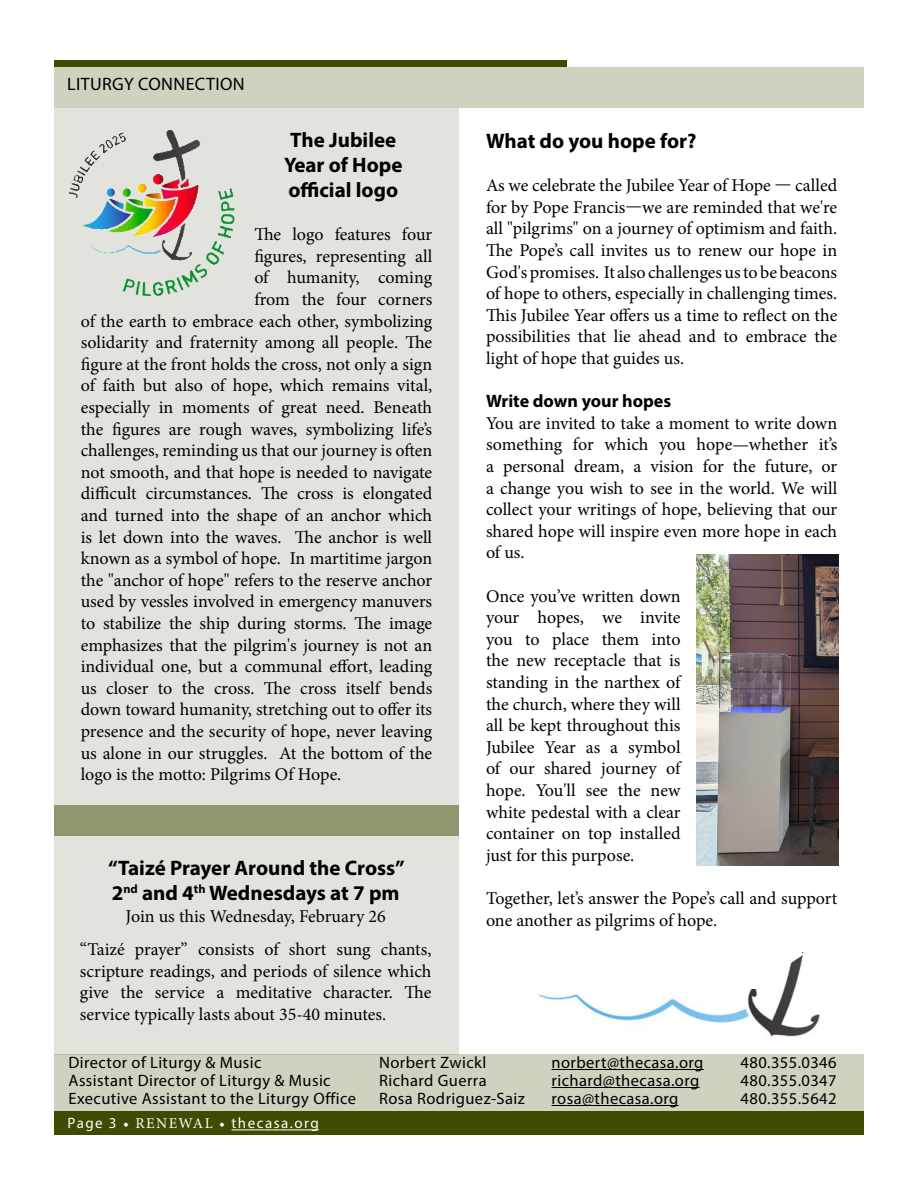
<style>
.page{position:relative;width:918px;height:1188px;background:#fff}
.page>*{position:absolute;margin:0;border:0;box-sizing:border-box;transform-origin:0 0}
.t1{font:700 21px/25.2px "Myriad Pro";color:#000}
.t2{font:18px/21.6px "Minion Pro";letter-spacing:-.005em;color:#000;text-align:justify}
.t3{font:700 18px "Myriad Pro";color:#000}
.t4{font:18px "Myriad Pro";letter-spacing:.02em;color:#000}
.t5{font:16.5px "Myriad Pro";letter-spacing:.025em;color:#000}
.t6{font:15px "Myriad Pro";letter-spacing:.1em;color:#fff}
.s1{font-family:"Minion Pro"}
</style>
<div class="page">
<div style="left:54px;top:1054px;width:810px;height:57px;background:#cfd2bf"></div>
<div style="left:54px;top:60px;width:513px;height:22px;background:#3e4b00"></div>
<div style="left:54px;top:68px;width:810px;height:40px;background:#cfd2bf"></div>
<hr style="left:552px;top:1069px;width:152px;height:1px;background:#000">
<hr style="left:552px;top:1087px;width:148px;height:1px;background:#000">
<hr style="left:552px;top:1105px;width:127px;height:1px;background:#000">
<div style="left:54px;top:1111px;width:810px;height:24px;background:#3e4b00"></div>
<hr style="left:231px;top:1130px;width:88px;height:1px;background:#fff">
<div style="left:54px;top:108px;width:405px;height:946px;background:#e2e3dd"></div>
<div style="left:54px;top:805px;width:405px;height:31px;background:#90976e"></div>
<img style="left:538px;top:973px;width:282px;height:64px">
<div style="left:558px;top:946px;width:226px;height:43px;background:#fff"></div>
<svg style="left:788px;top:952px;width:16px;height:21px"></svg>
<img style="left:69px;top:130px;width:166px;height:166px">
<img style="left:697px;top:555px;width:142px;height:311px">
<p class="t4" style="left:67px;top:73px;width:179px">LITURGY CONNECTION</p>
<p class="t1" style="left:284px;top:126px;width:120px">The Jubilee<br>Year of Hope official logo</p>
<p class="t2" style="left:254px;top:224px;width:179px">The logo features four</p>
<p class="t2" style="left:254px;top:245px;width:179px">figures, representing all</p>
<p class="t2" style="left:254px;top:267px;width:179px">of humanity, coming</p>
<p class="t2" style="left:254px;top:289px;width:179px">from the four corners</p>
<p class="t2" style="left:81px;top:310px;width:353px">of the earth to embrace each other, symbolizing</p>
<p class="t2" style="left:81px;top:332px;width:353px">solidarity and fraternity among all people. The</p>
<p class="t2" style="left:81px;top:353px;width:353px">figure at the front holds the cross, not only a sign</p>
<p class="t2" style="left:81px;top:375px;width:353px">of faith but also of hope, which remains vital,</p>
<p class="t2" style="left:81px;top:397px;width:353px">especially in moments of great need. Beneath</p>
<p class="t2" style="left:81px;top:418px;width:353px">the figures are rough waves, symbolizing life’s</p>
<p class="t2" style="left:81px;top:440px;width:353px">challenges, reminding us that our journey is often</p>
<p class="t2" style="left:81px;top:461px;width:353px">not smooth, and that hope is needed to navigate</p>
<p class="t2" style="left:81px;top:483px;width:353px">difficult circumstances. The cross is elongated</p>
<p class="t2" style="left:81px;top:505px;width:353px">and turned into the shape of an anchor which</p>
<p class="t2" style="left:81px;top:526px;width:353px">is let down into the waves. The anchor is well</p>
<p class="t2" style="left:81px;top:548px;width:353px">known as a symbol of hope. In martitime jargon</p>
<p class="t2" style="left:81px;top:569px;width:353px">the "anchor of hope" refers to the reserve anchor</p>
<p class="t2" style="left:81px;top:591px;width:353px">used by vessles involved in emergency manuvers</p>
<p class="t2" style="left:81px;top:613px;width:353px">to stabilize the ship during storms. The image</p>
<p class="t2" style="left:81px;top:634px;width:353px">emphasizes that the pilgrim's journey is not an</p>
<p class="t2" style="left:81px;top:656px;width:353px">individual one, but a communal effort, leading</p>
<p class="t2" style="left:81px;top:677px;width:353px">us closer to the cross. The cross itself bends</p>
<p class="t2" style="left:81px;top:699px;width:353px">down toward humanity, stretching out to offer its</p>
<p class="t2" style="left:81px;top:721px;width:353px">presence and the security of hope, never leaving</p>
<p class="t2" style="left:81px;top:742px;width:353px">us alone in our struggles. At the bottom of the</p>
<p class="t2" style="left:81px;top:764px;width:262px">logo is the motto: Pilgrims Of Hope.</p>
<p class="t1" style="left:108px;top:854px;width:298px">“Taizé Prayer Around the Cross”<br>2<sup>nd</sup> and 4<sup>th</sup> Wednesdays at 7 pm</p>
<p class="t2" style="left:80px;top:899px;width:353px;line-height:33.6px;text-align:center">Join us this Wednesday, February 26<br>“Taizé prayer” consists of short sung chants,</p>
<p class="t2" style="left:80px;top:960px;width:353px">scripture readings, and periods of silence which give the service a meditative character. The service typically lasts about 35-40 minutes.</p>
<p class="t1" style="left:486px;top:128px;width:212px">What do you hope for?</p>
<p class="t2" style="left:486px;top:175px;width:353px">As we celebrate the Jubilee Year of Hope — called for by Pope Francis—we are reminded that we're all "pilgrims" on a journey of optimism and faith.<br>The Pope’s call invites us to renew our hope in God's promises. It also challenges us to be beacons of hope to others, especially in challenging times.<br>This Jubilee Year offers us a time to reflect on the possibilities that lie ahead and to embrace the light of hope that guides us.</p>
<p class="t3" style="left:486px;top:389px;width:187px">Write down your hopes</p>
<p class="t2" style="left:486px;top:412px;width:353px">You are invited to take a moment to write down something for which you hope—whether it’s a personal dream, a vision for the future, or a change you wish to see in the world. We will collect your writings of hope, believing that our shared hope will inspire even more hope in each of us.</p>
<p class="t2" style="left:486px;top:585px;width:196px">Once you’ve written down your hopes, we invite you to place them into the new receptacle that is standing in the narthex of the church, where they will all be kept throughout this Jubilee Year as a symbol of our shared journey of hope. You'll see the new white pedestal with a clear container on top installed just for this purpose.</p>
<p class="t2" style="left:486px;top:888px;width:353px">Together, let’s answer the Pope’s call and support one another as pilgrims of hope.</p>
<p class="t5" style="left:69px;top:1052px;width:195px">Director of Liturgy &amp; Music</p>
<p class="t5" style="left:379px;top:1052px;width:109px">Norbert Zwickl</p>
<p class="t5" style="left:552px;top:1052px;width:153px">norbert@thecasa.org</p>
<p class="t5" style="left:741px;top:1052px;width:98px">480.355.0346</p>
<p class="t5" style="left:69px;top:1070px;width:264px">Assistant Director of Liturgy &amp; Music</p>
<p class="t5" style="left:379px;top:1070px;width:109px">Richard Guerra</p>
<p class="t5" style="left:552px;top:1070px;width:149px">richard@thecasa.org</p>
<p class="t5" style="left:741px;top:1070px;width:98px">480.355.0347</p>
<p class="t5" style="left:69px;top:1088px;width:289px">Executive Assistant to the Liturgy Office</p>
<p class="t5" style="left:379px;top:1088px;width:147px">Rosa Rodriguez-Saiz</p>
<p class="t5" style="left:552px;top:1088px;width:128px">rosa@thecasa.org</p>
<p class="t5" style="left:741px;top:1088px;width:98px">480.355.5642</p>
<p class="t6" style="left:68px;top:1114px;width:253px">Page 3 <span class="s1">• RENEWAL •</span> thecasa.org</p>
</div>
